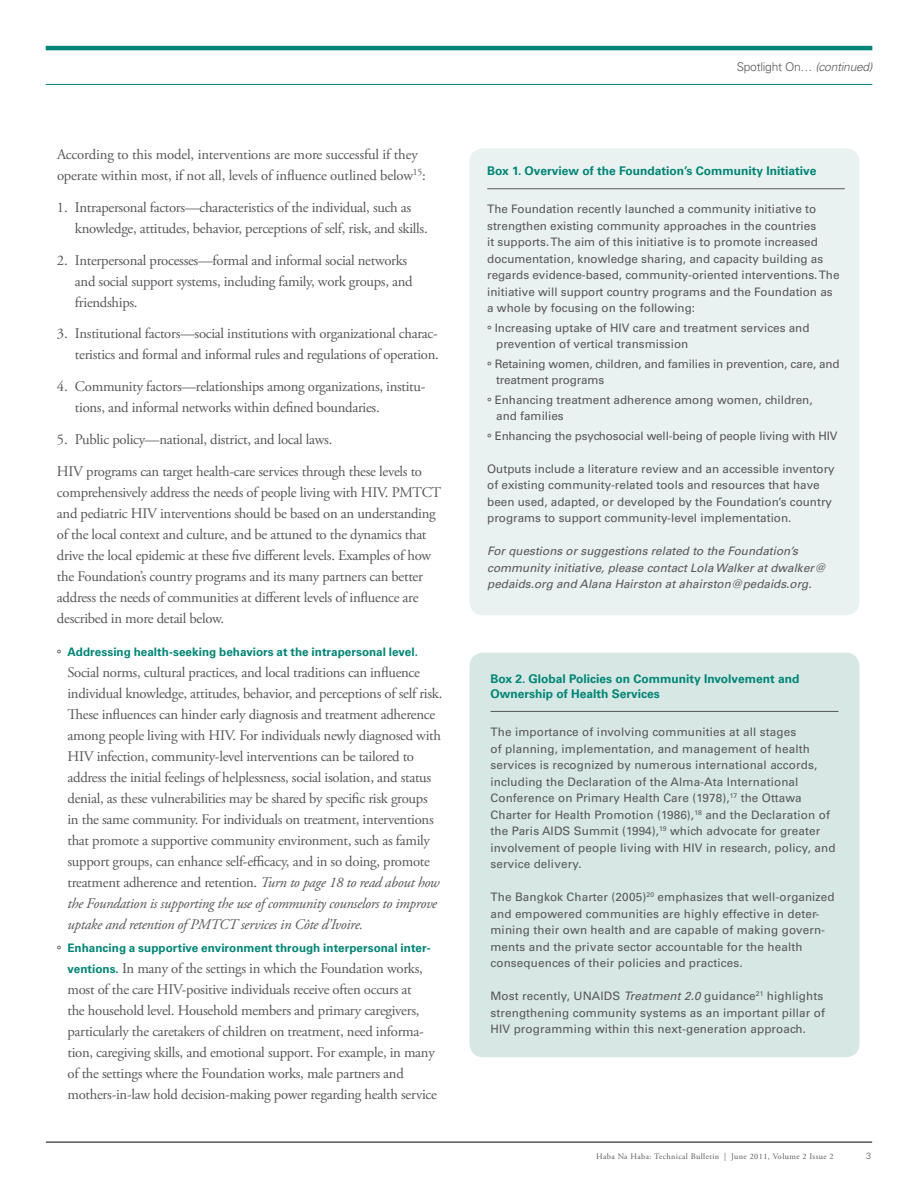
<style>
.page{position:relative;width:918px;height:1188px;background:#fff}
.page>*{position:absolute;margin:0;border:0;box-sizing:border-box;transform-origin:0 0}
.t1{font:14.7px/21px "Adobe Garamond Pro";letter-spacing:-.02em;color:#58565a}
.t2{font:700 12px/15px "Univers";color:#008576}
.t3{font:300 12px "Univers";letter-spacing:-.02em;color:#58565a}
.t4{font:11.7px/16.5px "Univers";color:#58565a}
.t5{font:italic 11.7px/16.5px "Univers";color:#58565a}
.t6{font:700 11.7px "Univers";letter-spacing:.005em;color:#008576}
.t7{font:300 9px "Univers";color:#58565a}
.t8{font:8.25px "Adobe Garamond Pro";letter-spacing:.05em;color:#58565a}
.s1{font-weight:400;color:#58565a}
.s2{font-style:italic}
.s3{font-family:"Univers";font-weight:700;font-size:11.7px;color:#008576}
</style>
<div class="page">
<hr style="left:46px;top:46px;width:826px;height:4px;background:#008576">
<hr style="left:46px;top:84px;width:826px;height:1px;background:#008576">
<div style="left:470px;top:653px;width:390px;height:404px;background:#d6e7e4;border-radius:14px"></div>
<hr style="left:490px;top:711px;width:348px;height:1px;background:#58565a">
<div style="left:470px;top:148px;width:390px;height:467px;background:#e9f2f0;border-radius:14px"></div>
<hr style="left:487px;top:189px;width:358px;height:1px;background:#58565a">
<hr style="left:46px;top:1142px;width:826px;height:1px;background:#000">
<p class="t1" style="left:57px;top:144px;width:370px">According to this model, interventions are more successful if they operate within most, if not all, levels of influence outlined below<sup>15</sup>:</p>
<p class="t1" style="left:75px;top:197px;width:354px;text-indent:-18px">1. Intrapersonal factors—characteristics of the individual, such as knowledge, attitudes, behavior, perceptions of self, risk, and skills.</p>
<p class="t1" style="left:75px;top:250px;width:339px;text-indent:-18px">2. Interpersonal processes—formal and informal social networks and social support systems, including family, work groups, and friendships.</p>
<p class="t1" style="left:57px;top:324px;width:383px;text-align:right">3. Institutional factors—social institutions with organizational charac&shy;teristics and formal and informal rules and regulations of operation.</p>
<p class="t1" style="left:75px;top:377px;width:352px;text-indent:-18px">4. Community factors—relationships among organizations, institu&shy;tions, and informal networks within defined boundaries.</p>
<p class="t1" style="left:57px;top:424px;width:367px;line-height:31.8px">5. Public policy—national, district, and local laws.<br>HIV programs can target health-care services through these levels to</p>
<p class="t1" style="left:57px;top:482px;width:386px">comprehensively address the needs of people living with HIV. PMTCT and pediatric HIV interventions should be based on an understanding of the local context and culture, and be attuned to the dynamics that drive the local epidemic at these five different levels. Examples of how the Foundation’s country programs and its many partners can better address the needs of communities at different levels of influence are described in more detail below.</p>
<p class="t6" style="left:57px;top:645px;width:362px"><span class="s1">°</span> Addressing health-seeking behaviors at the intrapersonal level.</p>
<p class="t1" style="left:68px;top:662px;width:376px">Social norms, cultural practices, and local traditions can influence individual knowledge, attitudes, behavior, and perceptions of self risk.<br>These influences can hinder early diagnosis and treatment adherence among people living with HIV. For individuals newly diagnosed with HIV infection, community-level interventions can be tailored to address the initial feelings of helplessness, social isolation, and status denial, as these vulnerabilities may be shared by specific risk groups in the same community. For individuals on treatment, interventions that promote a supportive community environment, such as family support groups, can enhance self-efficacy, and in so doing, promote treatment adherence and retention. <span class="s2">Turn to page 18 to read about how the Foundation is supporting the use of community counselors to improve uptake and retention of PMTCT services in Côte d’Ivoire.</span></p>
<p class="t6" style="left:57px;top:941px;width:375px"><span class="s1">°</span> Enhancing a supportive environment through interpersonal inter-</p>
<p class="t1" style="left:67px;top:959px;width:371px"><span class="s3">ventions.</span> In many of the settings in which the Foundation works, most of the care HIV-positive individuals receive often occurs at<br>the household level. Household members and primary caregivers, particularly the caretakers of children on treatment, need informa&shy;tion, caregiving skills, and emotional support. For example, in many of the settings where the Foundation works, male partners and mothers-in-law hold decision-making power regarding health service</p>
<p class="t3" style="left:737px;top:59px;width:137px">Spotlight On… <span class="s2">(continued)</span></p>
<p class="t2" style="left:487px;top:163px;width:331px">Box 1. Overview of the Foundation’s Community Initiative</p>
<p class="t4" style="left:487px;top:201px;width:354px">The Foundation recently launched a community initiative to strengthen existing community approaches in the countries<br>it supports.The aim of this initiative is to promote increased documentation, knowledge sharing, and capacity building as regards evidence-based, community-oriented interventions.The initiative will support country programs and the Foundation as a whole by focusing on the following:</p>
<p class="t4" style="left:496px;top:320px;width:315px;text-indent:-9px">° Increasing uptake of HIV care and treatment services and prevention of vertical transmission</p>
<p class="t4" style="left:496px;top:356px;width:345px;text-indent:-9px">° Retaining women, children, and families in prevention, care, and treatment programs</p>
<p class="t4" style="left:496px;top:392px;width:318px;text-indent:-9px">° Enhancing treatment adherence among women, children, and families</p>
<p class="t4" style="left:487px;top:428px;width:352px">° Enhancing the psychosocial well-being of people living with HIV</p>
<p class="t4" style="left:487px;top:461px;width:349px">Outputs include a literature review and an accessible inventory of existing community-related tools and resources that have been used, adapted, or developed by the Foundation’s country programs to support community-level implementation.</p>
<p class="t5" style="left:487px;top:543px;width:340px">For questions or suggestions related to the Foundation’s community initiative, please contact Lola Walker at dwalker@ pedaids.org and Alana Hairston at ahairston@pedaids.org.</p>
<p class="t2" style="left:490px;top:671px;width:310px">Box 2. Global Policies on Community Involvement and<br>Ownership of Health Services</p>
<p class="t4" style="left:490px;top:724px;width:347px">The importance of involving communities at all stages<br>of planning, implementation, and management of health services is recognized by numerous international accords, including the Declaration of the Alma-Ata International Conference on Primary Health Care (1978),<sup>17</sup> the Ottawa Charter for Health Promotion (1986),<sup>18</sup> and the Declaration of the Paris AIDS Summit (1994),<sup>19</sup> which advocate for greater involvement of people living with HIV in research, policy, and service delivery.</p>
<p class="t4" style="left:490px;top:889px;width:346px">The Bangkok Charter (2005)<sup>20</sup> emphasizes that well-organized and empowered communities are highly effective in deter&shy;mining their own health and are capable of making govern&shy;ments and the private sector accountable for the health consequences of their policies and practices.</p>
<p class="t4" style="left:490px;top:988px;width:336px">Most recently, UNAIDS <span class="s2">Treatment 2.0</span> guidance<sup>21</sup> highlights strengthening community systems as an important pillar of<br>HIV programming within this next-generation approach.</p>
<p class="t8" style="left:596px;top:1152px;width:239px">Haba Na Haba: Technical Bulletin | June 2011, Volume 2 Issue 2</p>
<p class="t7" style="left:866px;top:1151px;width:7px">3</p>
</div>
